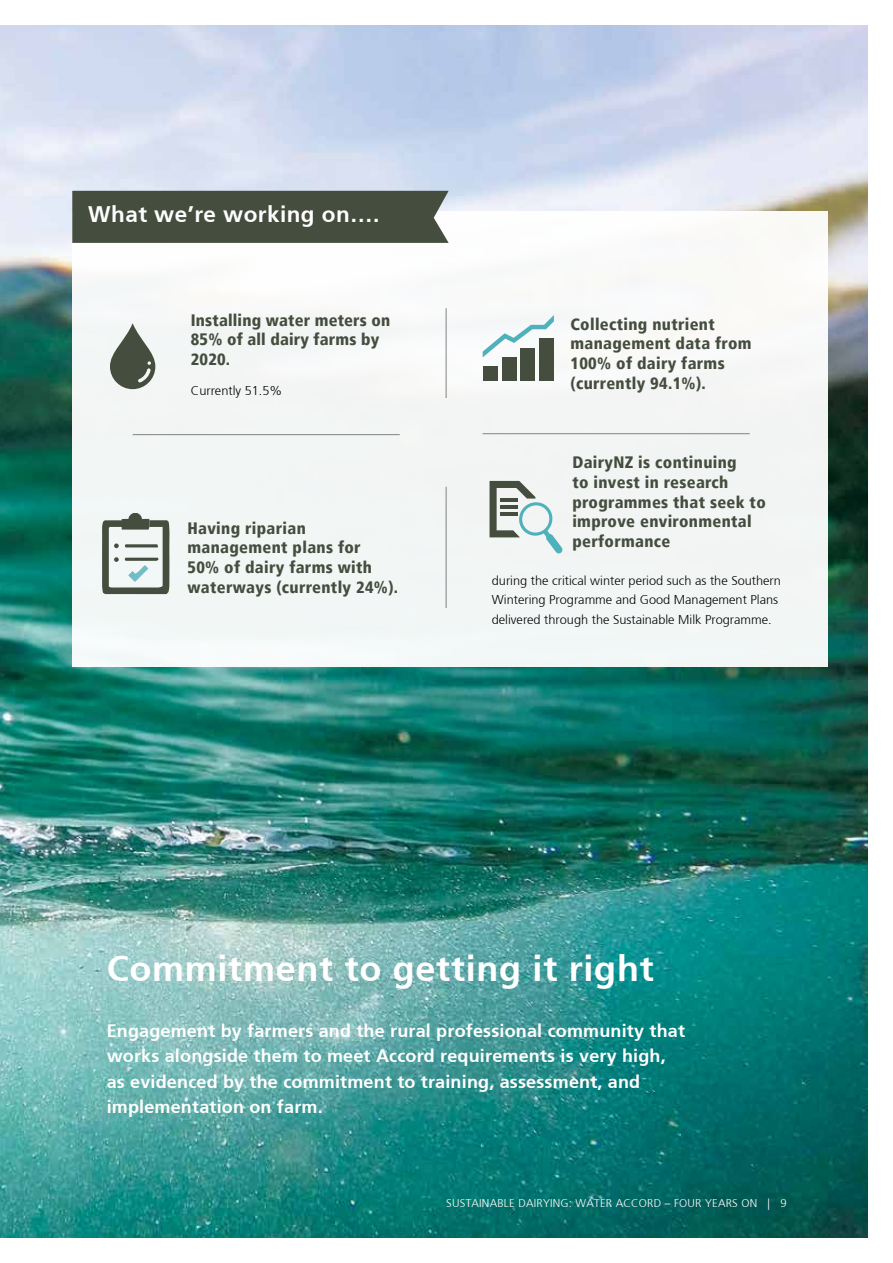
<style>
.page{position:relative;width:893px;height:1263px;background:#fff}
.page>*{position:absolute;margin:0;border:0;box-sizing:border-box;transform-origin:0 0}
.t1{font:700 36px "Frutiger";letter-spacing:.02em;color:#fff}
.t2{font:700 22.5px "Frutiger";letter-spacing:.02em;color:#fff}
.t3{font:700 18px/25.5px "Frutiger";letter-spacing:.01em;color:#fff}
.t4{font:900 condensed 16.5px/19.8px "Frutiger LT";letter-spacing:.02em;color:#444d3e}
.t5{font:300 12.75px/19.5px "Frutiger";color:#000}
.t6{font:300 11.25px "Frutiger";letter-spacing:.02em;color:#fff}
</style>
<div class="page">
<img style="left:0;top:26px;width:867px;height:1211px">
<div style="left:72px;top:212px;width:756px;height:455px;background:#f3f6f5"></div>
<div style="left:72px;top:191px;width:377px;height:52px;background:#444d3e"></div>
<div style="left:483px;top:367px;width:14px;height:14px;background:#444d3e"></div>
<div style="left:502px;top:357px;width:14px;height:24px;background:#444d3e"></div>
<div style="left:521px;top:348px;width:14px;height:33px;background:#444d3e"></div>
<div style="left:540px;top:338px;width:14px;height:43px;background:#444d3e"></div>
<svg style="left:483px;top:315px;width:71px;height:42px"></svg>
<svg style="left:102px;top:513px;width:68px;height:81px"></svg>
<hr style="left:446px;top:308px;width:1px;height:90px;background:#808285">
<hr style="left:133px;top:434px;width:267px;height:1px;background:#808285">
<svg style="left:110px;top:323px;width:45px;height:66px"></svg>
<svg style="left:490px;top:481px;width:73px;height:73px"></svg>
<hr style="left:483px;top:433px;width:267px;height:1px;background:#808285">
<hr style="left:446px;top:487px;width:1px;height:121px;background:#808285">
<h2 class="t2" style="left:88px;top:201px;width:293px">What we’re working on….</h2>
<p class="t4" style="left:191px;top:310px;width:201px">Installing water meters on<br>85% of all dairy farms by<br>2020.</p>
<p class="t5" style="left:191px;top:381px;width:93px">Currently 51.5%</p>
<p class="t4" style="left:187px;top:518px;width:212px">Having riparian management plans for<br>50% of dairy farms with waterways (currently 24%).</p>
<p class="t4" style="left:570px;top:314px;width:183px">Collecting nutrient management data from<br>100% of dairy farms (currently 94.1%).</p>
<p class="t4" style="left:572px;top:452px;width:195px">DairyNZ is continuing<br>to invest in research programmes that seek to improve environmental performance</p>
<p class="t5" style="left:492px;top:571px;width:291px">during the critical winter period such as the Southern<br>Wintering Programme and Good Management Plans delivered through the Sustainable Milk Programme.</p>
<h1 class="t1" style="left:107px;top:947px;width:548px">Commitment to getting it right</h1>
<p class="t3" style="left:107px;top:1017px;width:580px">Engagement by farmers and the rural professional community that works alongside them to meet Accord requirements is very high, as evidenced by the commitment to training, assessment, and implementation on farm.</p>
<p class="t6" style="left:446px;top:1197px;width:342px">SUSTAINABLE DAIRYING: WATER ACCORD – FOUR YEARS ON | 9</p>
</div>
